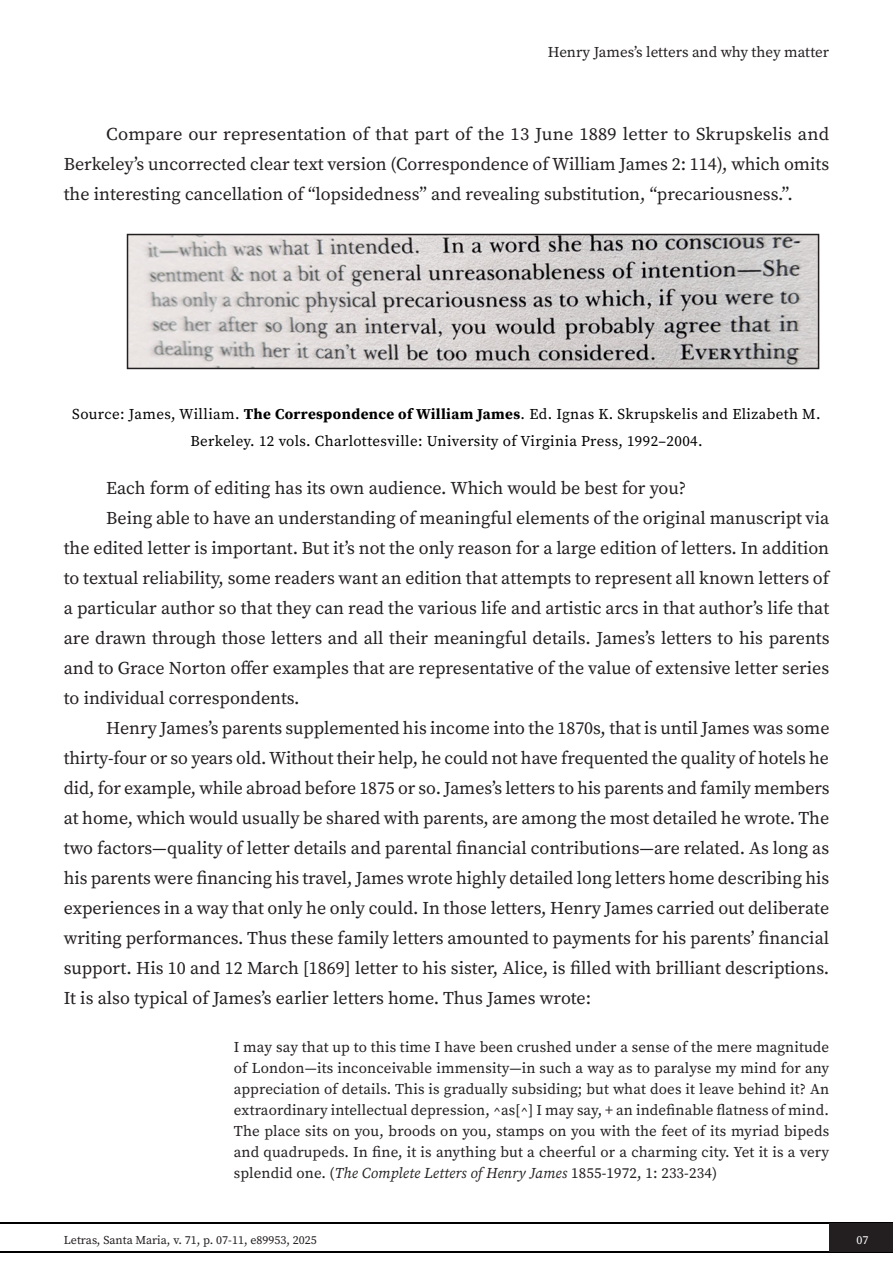
<style>
.page{position:relative;width:893px;height:1263px;background:#fff}
.page>*{position:absolute;margin:0;border:0;box-sizing:border-box;transform-origin:0 0}
.TextoCORRIDO{font:18px/30px "Source Serif Pro";color:#231f20;text-align:justify}
.CITAÇÃO{font:15px/21px "Source Serif Pro";letter-spacing:.01em;color:#231f20;text-align:justify}
.FONTE_FIGURA{font:15px/27px "Source Serif Pro";letter-spacing:.025em;color:#000;text-align:center}
.t1{font:12px "Source Serif Variable";color:#231f20}
.t2{font:12px "Source Serif Variable";color:#fff}
.s1{font-weight:700}
.s2{font-style:italic}
</style>
<div class="page">
<hr style="left:0;top:1222px;width:893px;height:2px;background:#000">
<hr style="left:0;top:1251px;width:893px;height:2px;background:#000">
<div style="left:829px;top:1223px;width:64px;height:28px;background:#231f20"></div>
<img style="left:130px;top:237px;width:686px;height:129px">
<div style="left:127px;top:234px;width:692px;height:135px;border:2px solid #231f20"></div>
<p class="CITAÇÃO" style="left:548px;top:41px;width:283px">Henry James’s letters and why they matter</p>
<p class="TextoCORRIDO" style="left:64px;top:119px;width:767px;text-indent:43px">Compare our representation of that part of the 13 June 1889 letter to Skrupskelis and Berkeley’s uncorrected clear text version (Correspondence of William James 2: 114), which omits the interesting cancellation of “lopsidedness” and revealing substitution, “precariousness.”.</p>
<p class="FONTE_FIGURA" style="left:72px;top:400px;width:750px">Source: James, William. <span class="s1">The Correspondence of William James</span>. Ed. Ignas K. Skrupskelis and Elizabeth M.<br>Berkeley. 12 vols. Charlottesville: University of Virginia Press, 1992–2004.</p>
<p class="TextoCORRIDO" style="left:106px;top:472px;width:581px">Each form of editing has its own audience. Which would be best for you?</p>
<p class="TextoCORRIDO" style="left:64px;top:502px;width:767px;text-indent:43px">Being able to have an understanding of meaningful elements of the original manuscript via the edited letter is important. But it’s not the only reason for a large edition of letters. In addition to textual reliability, some readers want an edition that attempts to represent all known letters of a particular author so that they can read the various life and artistic arcs in that author’s life that are drawn through those letters and all their meaningful details. James’s letters to his parents and to Grace Norton offer examples that are representative of the value of extensive letter series to individual correspondents.</p>
<p class="TextoCORRIDO" style="left:64px;top:712px;width:767px;text-indent:43px">Henry James’s parents supplemented his income into the 1870s, that is until James was some thirty-four or so years old. Without their help, he could not have frequented the quality of hotels he did, for example, while abroad before 1875 or so. James’s letters to his parents and family members at home, which would usually be shared with parents, are among the most detailed he wrote. The two factors—quality of letter details and parental financial contributions—are related. As long as his parents were financing his travel, James wrote highly detailed long letters home describing his experiences in a way that only he only could. In those letters, Henry James carried out deliberate writing performances. Thus these family letters amounted to payments for his parents’ financial support. His 10 and 12 March [1869] letter to his sister, Alice, is filled with brilliant descriptions.<br>It is also typical of James’s earlier letters home. Thus James wrote:</p>
<p class="CITAÇÃO" style="left:234px;top:1036px;width:597px">I may say that up to this time I have been crushed under a sense of the mere magnitude of London—its inconceivable immensity—in such a way as to paralyse my mind for any appreciation of details. This is gradually subsiding; but what does it leave behind it? An extraordinary intellectual depression, ^as[^] I may say, + an indefinable flatness of mind.<br>The place sits on you, broods on you, stamps on you with the feet of its myriad bipeds and quadrupeds. In fine, it is anything but a cheerful or a charming city. Yet it is a very splendid one. (<span class="s2">The Complete Letters of Henry James</span> 1855-1972, 1: 233-234)</p>
<p class="t1" style="left:64px;top:1232px;width:255px">Letras, Santa Maria, v. 71, p. 07-11, e89953, 2025</p>
<p class="t2" style="left:857px;top:1232px;width:13px">07</p>
</div>
